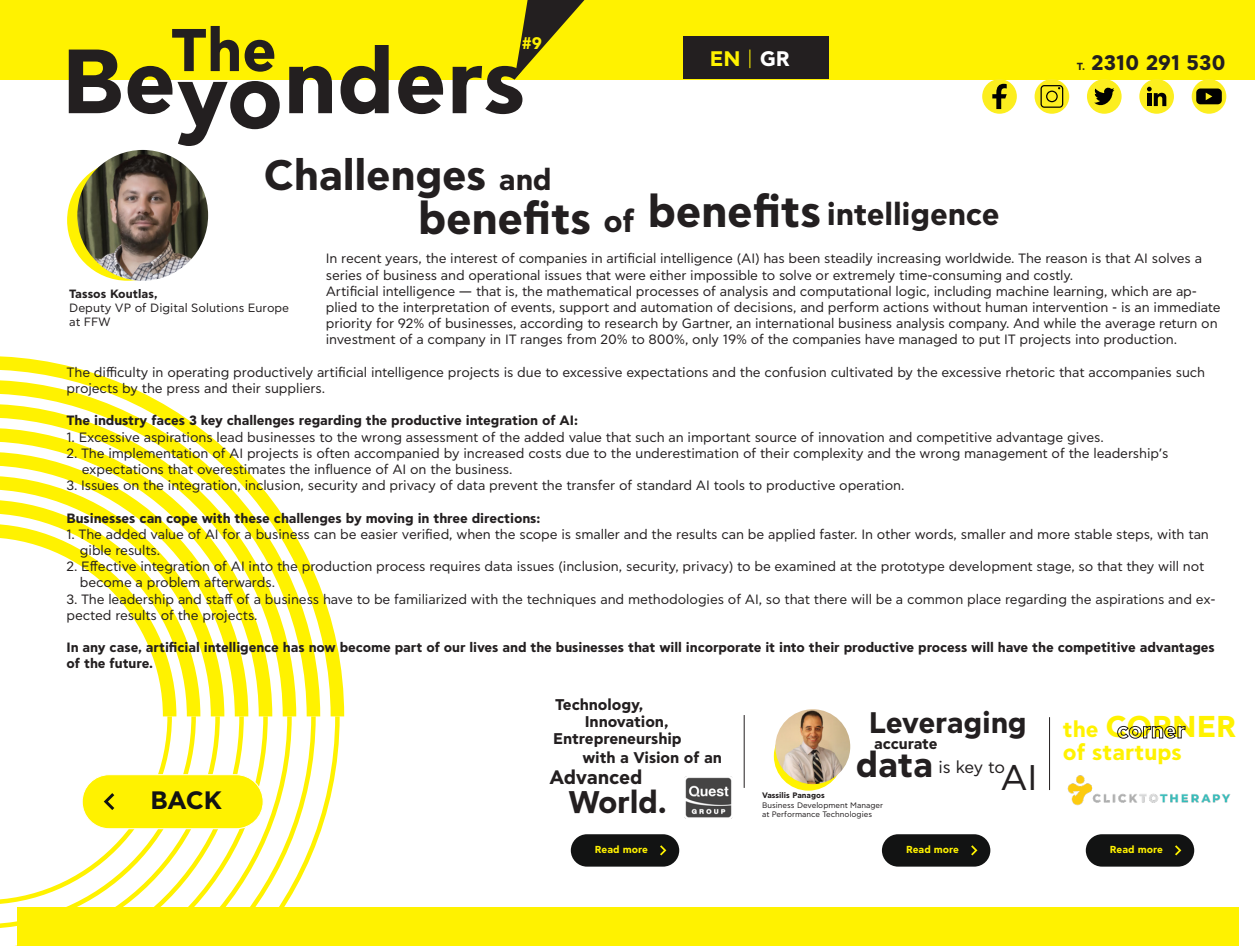
<style>
.page{position:relative;width:1255px;height:946px;background:#fff}
.page>*{position:absolute;margin:0;border:0;box-sizing:border-box;transform-origin:0 0}
.t1{font:700 90.9px "CF Asty Pro";color:#231f20}
.t2{font:700 60.15px "CF Asty Pro";color:#231f20}
.t3{font:700 44.7px "CF Asty Pro";letter-spacing:-.005em;color:#231f20}
.t4{font:700 42.75px "CF Asty Pro";letter-spacing:-.005em;color:#231f20}
.t5{font:35.62px "CF Asty Pro";color:#231f20}
.t6{font:700 35.25px "CF Asty Pro";color:#231f20}
.t7{font:700 31.28px "CF Asty Pro";letter-spacing:-.005em;color:#231f20}
.t8{font:700 30.08px "CF Asty Pro";color:#fff200}
.t9{font:700 29.7px "CF Asty Pro";letter-spacing:-.005em;color:#231f20}
.t10{font:700 25.2px "CF Asty Pro";color:#121313}
.t11{font:700 22.27px "CF Asty Pro";color:#fff200}
.t12{font:700 21.08px "CF Asty Pro";color:#231f20}
.t13{font:700 21.08px "CF Asty Pro";color:#fff200}
.t14{font:700 19.42px "CF Asty Pro";letter-spacing:-.005em;color:#231f20}
.t15{font:16.88px "CF Asty Pro";letter-spacing:-.02em;color:#231f20}
.t16{font:700 16.88px "CF Asty Pro";color:#fff200}
.t17{font:700 15.52px/18.8px "CF Asty Pro";letter-spacing:-.005em;color:#231f20}
.t18{font:700 15.3px "CF Asty Pro";letter-spacing:-.01em;color:#231f20}
.t19{font:13.5px/16.2px "CF Asty Pro";letter-spacing:-.01em;color:#231f20}
.t20{font:700 13.5px/16.2px "CF Asty Pro";letter-spacing:-.005em;color:#231f20}
.t21{font:12px/14.4px "CF Asty Pro";color:#231f20}
.t22{font:700 12px "CF Asty Pro";color:#231f20}
.t23{font:700 10.2px "CF Asty Pro";color:#fff200}
.t24{font:7.95px/9.5px "CF Asty Pro";color:#231f20}
.t25{font:700 7.95px "CF Asty Pro";color:#231f20}
.s1{font-weight:300}
.s2{color:#fff}
.s3{font-size:29.7px}
.s4{font-size:31.05px}
.s5{font-size:10.35px}
.s6{font-size:22.27px}
</style>
<div class="page">
<svg style="left:316px;top:716px;width:24px;height:192px"></svg>
<svg style="left:292px;top:716px;width:24px;height:192px"></svg>
<svg style="left:268px;top:716px;width:24px;height:192px"></svg>
<svg style="left:244px;top:716px;width:24px;height:192px"></svg>
<svg style="left:220px;top:716px;width:24px;height:192px"></svg>
<svg style="left:15px;top:716px;width:205px;height:230px"></svg>
<svg style="left:0;top:356px;width:344px;height:360px"></svg>
<div style="left:0;top:0;width:1255px;height:79px;background:#fff200"></div>
<div style="left:683px;top:36px;width:146px;height:43px;background:#231f20"></div>
<div style="left:1192px;top:79px;width:34px;height:35px;background:#fcee1f;border-radius:50%"></div>
<div style="left:1196px;top:89px;width:26px;height:15px;background:#010101;border-radius:4px"></div>
<svg style="left:1206px;top:93px;width:6px;height:7px"></svg>
<svg style="left:1034px;top:79px;width:35px;height:35px"></svg>
<svg style="left:1040px;top:85px;width:23px;height:23px"></svg>
<div style="left:1087px;top:79px;width:34px;height:35px;background:#fcee1f;border-radius:17px"></div>
<svg style="left:1094px;top:87px;width:20px;height:19px"></svg>
<div style="left:982px;top:79px;width:35px;height:35px;background:#fcee1f;border-radius:50%"></div>
<svg style="left:992px;top:84px;width:15px;height:25px"></svg>
<div style="left:1139px;top:79px;width:35px;height:35px;background:#fcee1f;border-radius:50%"></div>
<svg style="left:1147px;top:87px;width:19px;height:19px"></svg>
<svg style="left:514px;top:0;width:139px;height:80px"></svg>
<div style="left:17px;top:908px;width:1221px;height:38px;background:#fff200"></div>
<div style="left:82px;top:775px;width:181px;height:54px;background:#fff200;border-radius:27px"></div>
<div style="left:82px;top:774px;width:181px;height:55px;border:1px solid #fff;border-radius:27px"></div>
<svg style="left:0;top:500px;width:200px;height:429px"></svg>
<div style="left:571px;top:834px;width:108px;height:33px;background:#121313;border-radius:16px"></div>
<svg style="left:660px;top:845px;width:6px;height:10px"></svg>
<div style="left:882px;top:834px;width:108px;height:33px;background:#121313;border-radius:16px"></div>
<svg style="left:971px;top:845px;width:6px;height:10px"></svg>
<div style="left:1086px;top:834px;width:108px;height:33px;background:#121313;border-radius:16px"></div>
<svg style="left:1175px;top:845px;width:6px;height:10px"></svg>
<svg style="left:1117px;top:726px;width:68px;height:13px"></svg>
<hr style="left:744px;top:715px;width:1px;height:73px;background:#231f20">
<hr style="left:1049px;top:717px;width:1px;height:73px;background:#231f20">
<svg style="left:774px;top:721px;width:69px;height:70px"></svg>
<img style="left:775px;top:709px;width:75px;height:75px;border-radius:37px">
<img style="left:1067px;top:775px;width:164px;height:31px">
<img style="left:684px;top:777px;width:49px;height:42px">
<div style="left:67px;top:160px;width:121px;height:121px;background:#fff200;border-radius:50%"></div>
<img style="left:77px;top:150px;width:131px;height:131px;border-radius:65px">
<h2 class="t2" style="left:171px;top:12px;width:108px">The</h2>
<p class="t16" style="left:522px;top:32px;width:22px">#9</p>
<h1 class="t1" style="left:61px;top:24px;width:466px">Beyonders</h1>
<h3 class="t13" style="left:710px;top:45px;width:81px">EN <span class="s1">|</span> <span class="s2">GR</span></h3>
<h3 class="t4" style="left:263px;top:148px;width:290px">Challenges <span class="s3">and</span></h3>
<h3 class="t3" style="left:418px;top:187px;width:583px">benefits <span class="s4">of</span> benefits <span class="s4">intelligence</span></h3>
<h3 class="t12" style="left:1077px;top:49px;width:150px"><span class="s5">Τ.</span> 2310 291 530</h3>
<p class="t19" style="left:326px;top:251px;width:896px">In recent years, the interest of companies in artificial intelligence (AI) has been steadily increasing worldwide. The reason is that AI solves a series of business and operational issues that were either impossible to solve or extremely time-consuming and costly.<br>Artificial intelligence — that is, the mathematical processes of analysis and computational logic, including machine learning, which are ap&shy;plied to the interpretation of events, support and automation of decisions, and perform actions without human intervention - is an immediate priority for 92% of businesses, according to research by Gartner, an international business analysis company. And while the average return on investment of a company in IT ranges from 20% to 800%, only 19% of the companies have managed to put IT projects into production.</p>
<p class="t19" style="left:67px;top:364px;width:1140px">The difficulty in operating productively artificial intelligence projects is due to excessive expectations and the confusion cultivated by the excessive rhetoric that accompanies such projects by the press and their suppliers.</p>
<p class="t20" style="left:67px;top:413px;width:513px">The industry faces 3 key challenges regarding the productive integration of AI:</p>
<p class="t19" style="left:67px;top:429px;width:1039px">1. Excessive aspirations lead businesses to the wrong assessment of the added value that such an important source of innovation and competitive advantage gives.</p>
<p class="t19" style="left:82px;top:445px;width:1088px;text-indent:-15px">2. The implementation of AI projects is often accompanied by increased costs due to the underestimation of their complexity and the wrong management of the leadership’s expectations that overestimates the influence of AI on the business.</p>
<p class="t19" style="left:67px;top:478px;width:839px">3. Issues on the integration, inclusion, security and privacy of data prevent the transfer of standard ΑΙ tools to productive operation.</p>
<p class="t20" style="left:67px;top:510px;width:475px">Businesses can cope with these challenges by moving in three directions:</p>
<p class="t19" style="left:80px;top:526px;width:1130px;text-indent:-13px">1. The added value of ΑΙ for a business can be easier verified, when the scope is smaller and the results can be applied faster. In other words, smaller and more stable steps, with tan gible results.</p>
<p class="t19" style="left:80px;top:559px;width:1126px;text-indent:-13px">2. Effective integration of AI into the production process requires data issues (inclusion, security, privacy) to be examined at the prototype development stage, so that they will not become a problem afterwards.</p>
<p class="t19" style="left:67px;top:591px;width:1151px">3. The leadership and staff of a business have to be familiarized with the techniques and methodologies of AI, so that there will be a common place regarding the aspirations and ex&shy;pected results of the projects.</p>
<p class="t20" style="left:67px;top:640px;width:1150px">In any case, artificial intelligence has now become part of our lives and the businesses that will incorporate it into their productive process will have the competitive advantages of the future.</p>
<p class="t22" style="left:69px;top:286px;width:90px">Tassos Koutlas,</p>
<p class="t21" style="left:69px;top:301px;width:221px">Deputy VP of Digital Solutions Europe at FFW</p>
<h3 class="t10" style="left:151px;top:785px;width:73px">BACK</h3>
<p class="t17" style="left:555px;top:695px;width:89px">Technology,</p>
<p class="t17" style="left:585px;top:713px;width:85px">Innovation,</p>
<h3 class="t9" style="left:869px;top:704px;width:159px">Leveraging</h3>
<p class="t17" style="left:582px;top:730px;width:141px;text-indent:-29px">Entrepreneurship<br>with a Vision of an</p>
<h3 class="t14" style="left:550px;top:765px;width:94px">Advanced</h3>
<h3 class="t7" style="left:568px;top:782px;width:100px">World.</h3>
<p class="t18" style="left:874px;top:734px;width:65px">accurate</p>
<h3 class="t6" style="left:856px;top:742px;width:79px">data</h3>
<p class="t15" style="left:938px;top:757px;width:68px">is key to</p>
<h3 class="t5" style="left:1000px;top:757px;width:39px">AI</h3>
<p class="t25" style="left:762px;top:790px;width:64px">Vassilis Panagos</p>
<p class="t24" style="left:762px;top:800px;width:123px">Βusiness Development Manager at Performance Technologies</p>
<h3 class="t8" style="left:1063px;top:708px;width:175px"><span class="s6">the</span> CORNER</h3>
<h3 class="t11" style="left:1063px;top:738px;width:121px">of startups</h3>
<p class="t23" style="left:595px;top:843px;width:55px">Read more</p>
<p class="t23" style="left:906px;top:843px;width:55px">Read more</p>
<p class="t23" style="left:1110px;top:843px;width:55px">Read more</p>
</div>
